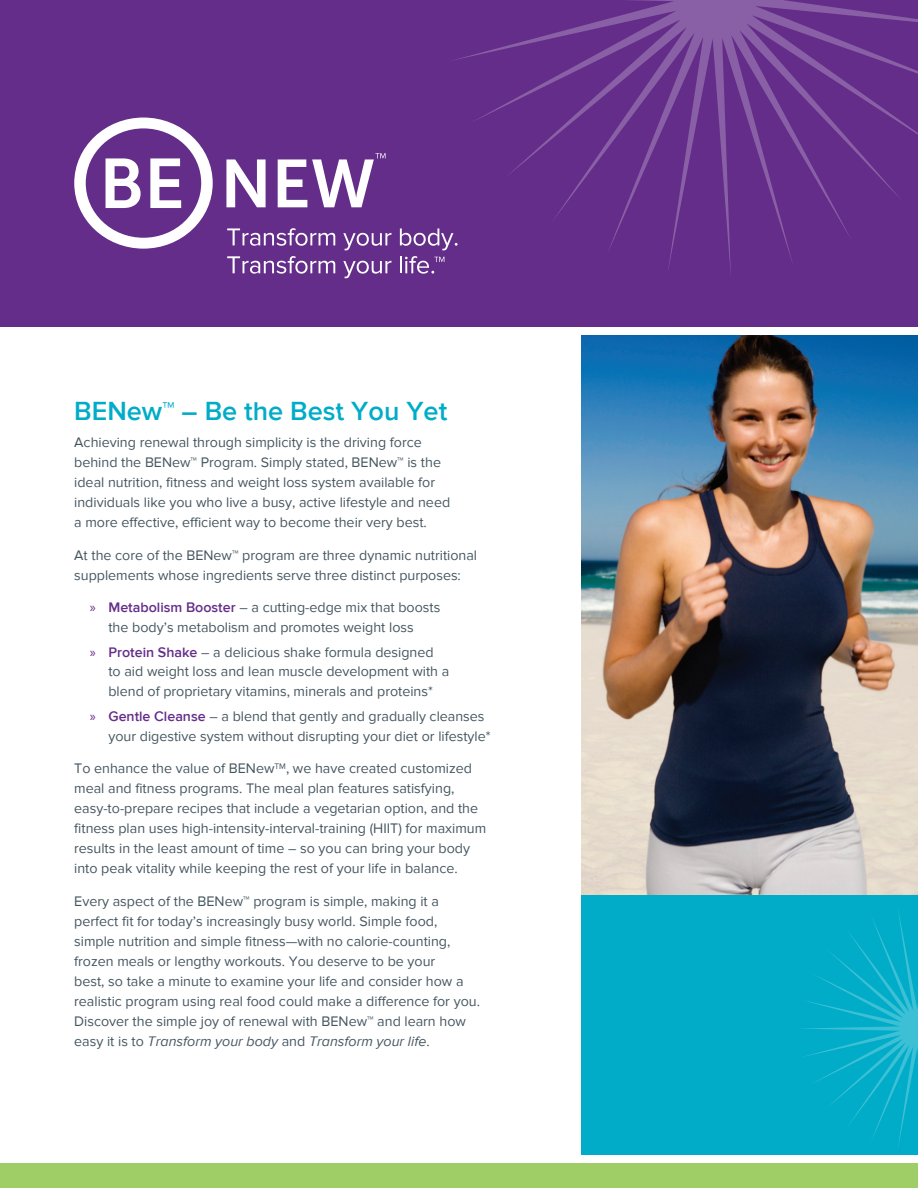
<style>
.page{position:relative;width:918px;height:1188px;background:#fff}
.page>*{position:absolute;margin:0;border:0;box-sizing:border-box;transform-origin:0 0}
.t1{font:600 27px "Proxima NW15";color:#00acc8}
.t2{font:14.25px/20px "Proxima NW01";color:#45555f}
.t3{font:italic 14.25px "Proxima NW15";color:#45555f}
.s1{font-family:"Myriad Pro";color:#642d89}
.s2{font-family:"Proxima NW15";font-weight:600;color:#642d89}
.s3{font-family:"Proxima NW01";font-style:normal}
</style>
<div class="page">
<div style="left:0;top:0;width:918px;height:327px;background:#642d89"></div>
<div style="left:0;top:1163px;width:918px;height:25px;background:#9fce66"></div>
<div style="left:582px;top:894px;width:336px;height:260px;background:#00acc8"></div>
<img style="left:455px;top:0;width:463px;height:272px">
<img style="left:582px;top:335px;width:336px;height:559px">
<img style="left:801px;top:910px;width:117px;height:237px">
<svg style="left:74px;top:118px;width:139px;height:131px"></svg>
<svg style="left:226px;top:159px;width:40px;height:48px"></svg>
<svg style="left:227px;top:228px;width:108px;height:18px"></svg>
<svg style="left:343px;top:233px;width:48px;height:17px"></svg>
<svg style="left:400px;top:228px;width:58px;height:22px"></svg>
<svg style="left:227px;top:256px;width:108px;height:18px"></svg>
<svg style="left:343px;top:261px;width:48px;height:17px"></svg>
<svg style="left:278px;top:153px;width:108px;height:54px"></svg>
<svg style="left:400px;top:256px;width:44px;height:18px"></svg>
<h1 class="t1" style="left:74px;top:397px;width:375px">BENew™ – Be the Best You Yet</h1>
<p class="t2" style="left:74px;top:432px;width:377px">Achieving renewal through simplicity is the driving force behind the BENew™ Program. Simply stated, BENew™ is the ideal nutrition, fitness and weight loss system available for individuals like you who live a busy, active lifestyle and need a more effective, efficient way to become their very best.</p>
<p class="t2" style="left:74px;top:545px;width:404px">At the core of the BENew™ program are three dynamic nutritional supplements whose ingredients serve three distinct purposes:</p>
<p class="t2" style="left:90px;top:597px;width:352px;text-align:center"><span class="s1">»</span> <span class="s2">Metabolism Booster</span> – a cutting-edge mix that boosts the body’s metabolism and promotes weight loss</p>
<p class="t2" style="left:108px;top:642px;width:342px;text-indent:-19px"><span class="s1">»</span> <span class="s2">Protein Shake</span> – a delicious shake formula designed to aid weight loss and lean muscle development with a blend of proprietary vitamins, minerals and proteins*</p>
<p class="t2" style="left:108px;top:706px;width:384px;text-indent:-19px"><span class="s1">»</span> <span class="s2">Gentle Cleanse</span> – a blend that gently and gradually cleanses your digestive system without disrupting your diet or lifestyle*</p>
<p class="t2" style="left:74px;top:759px;width:413px">To enhance the value of BENew<sup>TM</sup>, we have created customized meal and fitness programs. The meal plan features satisfying, easy-to-prepare recipes that include a vegetarian option, and the fitness plan uses high-intensity-interval-training (HIIT) for maximum results in the least amount of time – so you can bring your body into peak vitality while keeping the rest of your life in balance.</p>
<p class="t2" style="left:74px;top:891px;width:407px">Every aspect of the BENew™ program is simple, making it a perfect fit for today’s increasingly busy world. Simple food, simple nutrition and simple fitness—with no calorie-counting, frozen meals or lengthy workouts. You deserve to be your<br>best, so take a minute to examine your life and consider how a realistic program using real food could make a difference for you.<br>Discover the simple joy of renewal with BENew™ and learn how</p>
<p class="t3" style="left:74px;top:1034px;width:357px"><span class="s3">easy it is to</span> Transform your body <span class="s3">and</span> Transform your life<span class="s3">.</span></p>
</div>
